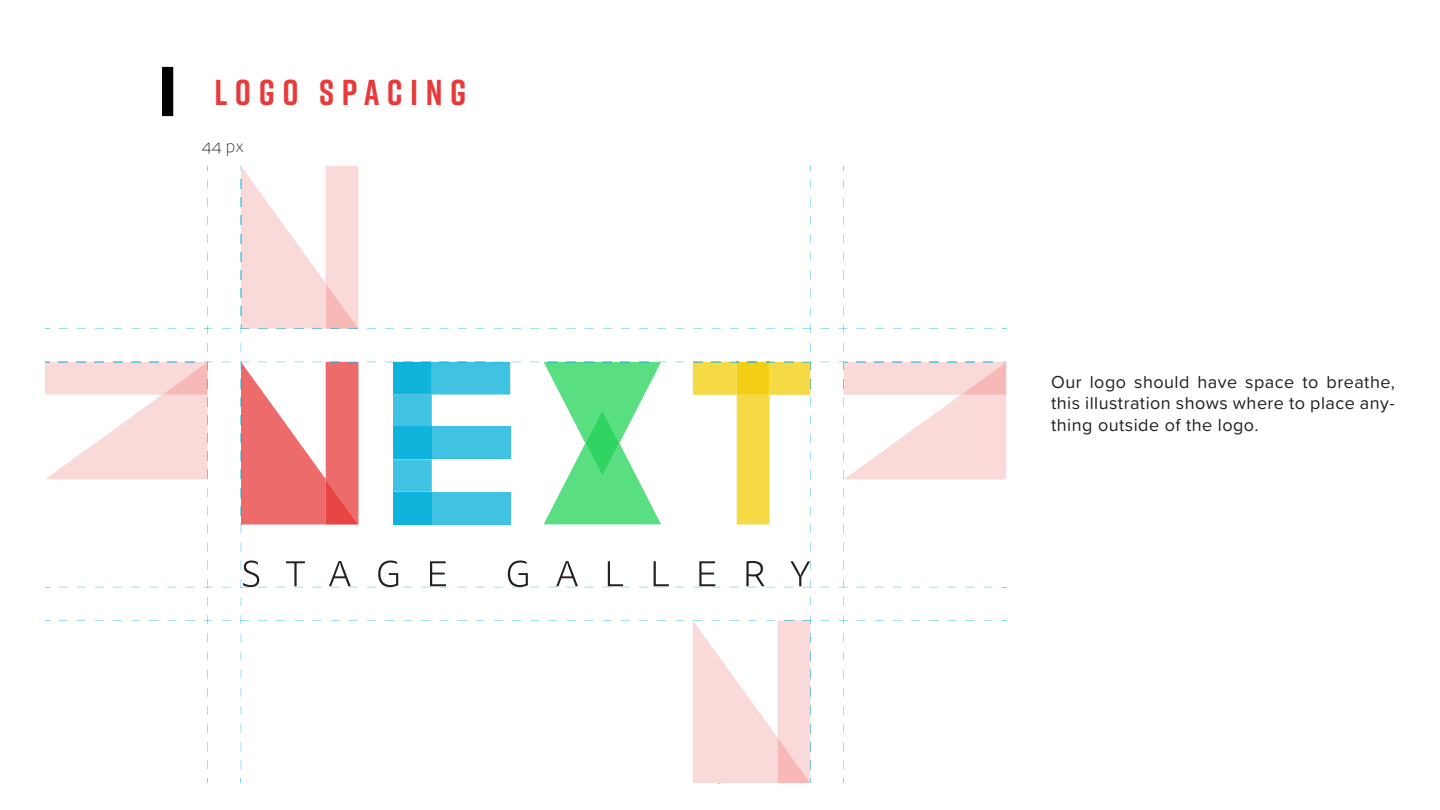
<style>
.page{position:relative;width:1440px;height:810px;background:#fff}
.page>*{position:absolute;margin:0;border:0;box-sizing:border-box;transform-origin:0 0}
.t1{font:700 36px "Rift";letter-spacing:.21em;color:#e83a3a}
.t2{font:18px/21.6px "Proxima Soft";letter-spacing:.025em;color:#231f20;text-align:justify}
.t3{font:100 18px "Tisa Sans Pro";color:#000}
</style>
<div class="page">
<svg style="left:839px;top:325px;width:9px;height:9px"></svg>
<svg style="left:802px;top:325px;width:10px;height:9px"></svg>
<svg style="left:240px;top:166px;width:118px;height:168px"></svg>
<svg style="left:204px;top:325px;width:9px;height:9px"></svg>
<svg style="left:839px;top:361px;width:168px;height:118px"></svg>
<svg style="left:45px;top:361px;width:168px;height:118px"></svg>
<svg style="left:839px;top:615px;width:9px;height:9px"></svg>
<svg style="left:693px;top:615px;width:119px;height:168px"></svg>
<svg style="left:240px;top:615px;width:9px;height:9px"></svg>
<svg style="left:204px;top:615px;width:9px;height:9px"></svg>
<svg style="left:839px;top:579px;width:9px;height:9px"></svg>
<svg style="left:240px;top:361px;width:572px;height:227px"></svg>
<svg style="left:204px;top:579px;width:9px;height:9px"></svg>
<div style="left:162px;top:67px;width:11px;height:49px;background:#000"></div>
<p class="t1" style="left:214px;top:66px;width:254px">LOGO SPACING</p>
<p class="t3" style="left:202px;top:135px;width:44px">44 px</p>
<p class="t2" style="left:1051px;top:370px;width:345px">Our logo should have space to breathe, this illustration shows where to place any&shy;thing outside of the logo.</p>
</div>
